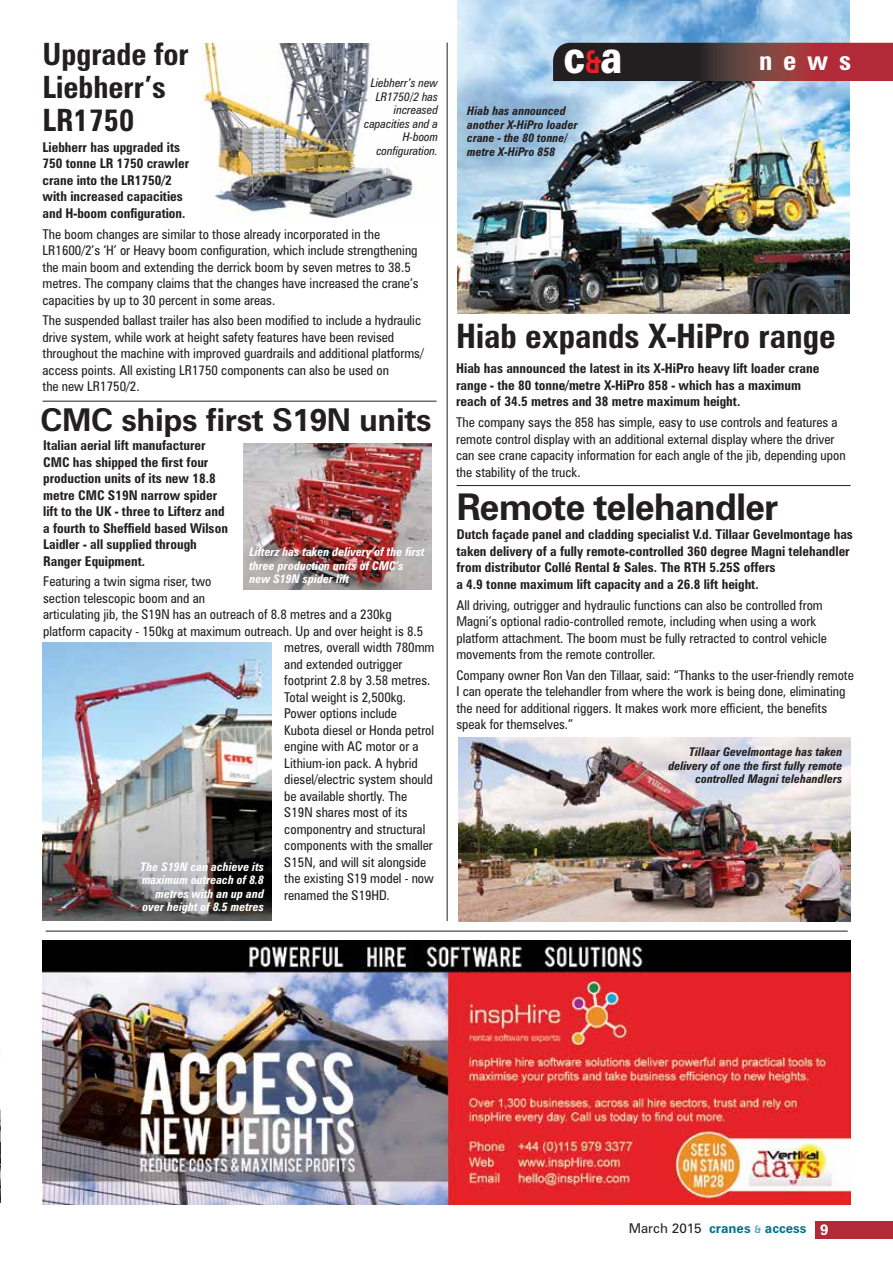
<style>
.page{position:relative;width:893px;height:1263px;background:#fff}
.page>*{position:absolute;margin:0;border:0;box-sizing:border-box;transform-origin:0 0}
.t1{font:900 45.9px "Zurich BT";color:#fff;scale:.79 1}
.t2{font:700 36.9px "Zurich BT";letter-spacing:-.03em;color:#231f20}
.t3{font:700 condensed 33.75px "Zurich BT";color:#231f20}
.t4{font:700 31.5px "Zurich BT";letter-spacing:-.01em;color:#231f20}
.t5{font:700 condensed 30.75px/33px "Zurich BT";color:#231f20}
.t6{font:700 condensed 27px "Zurich BT";color:#fff}
.t7{font:condensed 13.5px/16.5px "Zurich BT";color:#231f20}
.t8{font:700 condensed 13.5px/16.5px "Zurich BT";color:#231f20}
.t9{font:700 13.5px "Zurich BT";color:#00728f}
.t10{font:italic 700 condensed 12px/13.5px "Zurich BT";color:#fff}
.t11{font:italic 700 condensed 12px/13.5px "Zurich BT";color:#231f20}
.t12{font:italic condensed 12px/13.5px "Zurich BT";color:#231f20;text-align:right}
.s1{font-weight:700;font-size:31.65px;color:#ed1d24}
.s2{font-weight:400;color:#231f20}
.s3{font-size:10.5px;color:#66aabc}
.s4{font-size:15px;color:#fff}
</style>
<div class="page">
<img style="left:458px;top:0;width:391px;height:313px">
<svg style="left:553px;top:43px;width:340px;height:38px;background:#5f2d2f"></svg>
<img style="left:243px;top:443px;width:189px;height:146px">
<img style="left:202px;top:43px;width:213px;height:175px">
<hr style="left:447px;top:43px;width:1px;height:878px;background:#231f20">
<hr style="left:43px;top:401px;width:394px;height:1px;background:#231f20">
<div style="left:816px;top:1221px;width:77px;height:17px;background:#b22a37"></div>
<hr style="left:457px;top:485px;width:394px;height:1px;background:#231f20">
<hr style="left:46px;top:931px;width:802px;height:1px;background:#231f20">
<img style="left:43px;top:642px;width:229px;height:279px">
<img style="left:459px;top:738px;width:392px;height:184px">
<img style="left:0;top:1109px;width:1px;height:94px">
<img style="left:43px;top:940px;width:808px;height:264px">
<h3 class="t5" style="left:43px;top:37px;width:148px">Upgrade for</h3>
<h1 class="t1" style="left:563px;top:29px;width:76px">c<span class="s1">&amp;</span>a</h1>
<h3 class="t6" style="left:759px;top:44px;width:94px">news</h3>
<h3 class="t5" style="left:43px;top:70px;width:125px">Liebherr’s<br>LR1750</h3>
<p class="t8" style="left:43px;top:139px;width:148px">Liebherr has upgraded its<br>750 tonne LR 1750 crawler crane into the LR1750/2 with increased capacities and H-boom configuration.</p>
<p class="t7" style="left:43px;top:225px;width:378px">The boom changes are similar to those already incorporated in the LR1600/2’s ‘H’ or Heavy boom configuration, which include strengthening the main boom and extending the derrick boom by seven metres to 38.5 metres. The company claims that the changes have increased the crane’s capacities by up to 30 percent in some areas.</p>
<p class="t7" style="left:43px;top:312px;width:383px">The suspended ballast trailer has also been modified to include a hydraulic drive system, while work at height safety features have been revised throughout the machine with improved guardrails and additional platforms/ access points. All existing LR1750 components can also be used on<br>the new LR1750/2.</p>
<p class="t12" style="left:364px;top:76px;width:75px">Liebherr’s new<br>LR1750/2 has increased capacities and a<br>H-boom configuration.</p>
<p class="t11" style="left:467px;top:104px;width:112px">Hiab has announced another X-HiPro loader crane - the 80 tonne/ metre X-HiPro 858</p>
<h3 class="t3" style="left:456px;top:316px;width:381px">Hiab expands X-HiPro range</h3>
<p class="t8" style="left:456px;top:360px;width:365px">Hiab has announced the latest in its X-HiPro heavy lift loader crane range - the 80 tonne/metre X-HiPro 858 - which has a maximum reach of 34.5 metres and 38 metre maximum height.</p>
<p class="t7" style="left:456px;top:414px;width:391px">The company says the 858 has simple, easy to use controls and features a remote control display with an additional external display where the driver can see crane capacity information for each angle of the jib, depending upon the stability of the truck.</p>
<h3 class="t4" style="left:41px;top:400px;width:393px">CMC ships first S19N units</h3>
<p class="t8" style="left:43px;top:437px;width:186px">Italian aerial lift manufacturer<br>CMC has shipped the first four production units of its new 18.8 metre CMC S19N narrow spider lift to the UK - three to Lifterz and a fourth to Sheffield based Wilson<br>Laidler - all supplied through<br>Ranger Equipment.</p>
<p class="t7" style="left:43px;top:573px;width:170px">Featuring a twin sigma riser, two</p>
<p class="t7" style="left:43px;top:590px;width:163px">section telescopic boom and an</p>
<p class="t7" style="left:43px;top:606px;width:350px">articulating jib, the S19N has an outreach of 8.8 metres and a 230kg</p>
<p class="t7" style="left:43px;top:623px;width:382px">platform capacity - 150kg at maximum outreach. Up and over height is 8.5</p>
<p class="t7" style="left:284px;top:639px;width:152px">metres, overall width 780mm</p>
<p class="t7" style="left:284px;top:656px;width:120px">and extended outrigger</p>
<p class="t7" style="left:284px;top:672px;width:148px">footprint 2.8 by 3.58 metres.</p>
<p class="t7" style="left:284px;top:689px;width:123px">Total weight is 2,500kg.</p>
<p class="t7" style="left:284px;top:705px;width:114px">Power options include</p>
<p class="t7" style="left:284px;top:722px;width:151px">Kubota diesel or Honda petrol</p>
<p class="t7" style="left:284px;top:738px;width:136px">engine with AC motor or a</p>
<p class="t7" style="left:284px;top:755px;width:135px">Lithium-ion pack. A hybrid</p>
<p class="t7" style="left:284px;top:771px;width:150px">diesel/electric system should</p>
<p class="t7" style="left:284px;top:788px;width:124px">be available shortly. The</p>
<p class="t7" style="left:284px;top:804px;width:125px">S19N shares most of its</p>
<p class="t7" style="left:284px;top:821px;width:142px">componentry and structural</p>
<p class="t7" style="left:284px;top:837px;width:150px">components with the smaller</p>
<p class="t7" style="left:284px;top:854px;width:144px">S15N, and will sit alongside</p>
<p class="t7" style="left:284px;top:870px;width:151px">the existing S19 model - now</p>
<p class="t7" style="left:284px;top:887px;width:107px">renamed the S19HD.</p>
<h2 class="t2" style="left:456px;top:484px;width:324px">Remote telehandler</h2>
<p class="t8" style="left:456px;top:526px;width:398px">Dutch façade panel and cladding specialist V.d. Tillaar Gevelmontage has taken delivery of a fully remote-controlled 360 degree Magni telehandler from distributor Collé Rental &amp; Sales. The RTH 5.25S offers<br>a 4.9 tonne maximum lift capacity and a 26.8 lift height.</p>
<p class="t7" style="left:456px;top:596px;width:372px">All driving, outrigger and hydraulic functions can also be controlled from Magni’s optional radio-controlled remote, including when using a work platform attachment. The boom must be fully retracted to control vehicle movements from the remote controller.</p>
<p class="t7" style="left:456px;top:667px;width:399px">Company owner Ron Van den Tillaar, said: “Thanks to the user-friendly remote I can operate the telehandler from where the work is being done, eliminating the need for additional riggers. It makes work more efficient, the benefits speak for themselves.”</p>
<p class="t10" style="left:249px;top:545px;width:177px">Lifterz has taken delivery of the first three production units of CMC’s new S19N spider lift</p>
<p class="t11" style="left:668px;top:745px;width:176px;text-align:right">Tillaar Gevelmontage has taken delivery of one the first fully remote controlled Magni telehandlers</p>
<p class="t10" style="left:141px;top:859px;width:125px;text-align:right">The S19N can achieve its maximum outreach of 8.8 metres with an up and over height of 8.5 metres</p>
<p class="t9" style="left:629px;top:1220px;width:201px"><span class="s2">March 2015</span> cranes <span class="s3">&amp;</span> access <span class="s4">9</span></p>
</div>
